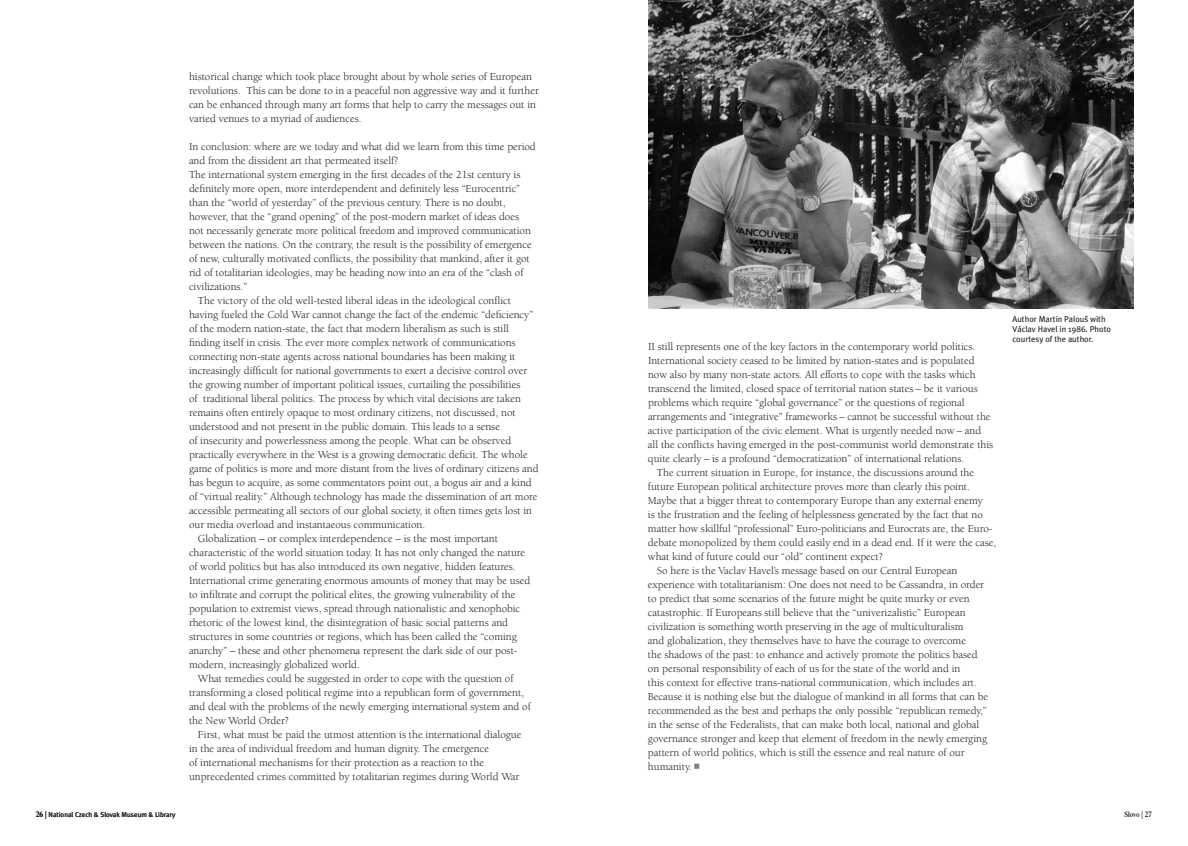
<style>
.page{position:relative;width:1188px;height:846px;background:#fff}
.page>*{position:absolute;margin:0;border:0;box-sizing:border-box;transform-origin:0 0}
.t1{font:11px/14px "Berkeley";letter-spacing:-.005em;color:#231f20}
.t2{font:8.5px/10px "Meta Plus";color:#231f20}
.t3{font:7px "Meta Plus";color:#231f20}
.t4{font:700 condensed 7px "Caslon FB";color:#231f20}
.s1{font-size:10.6px}
.s2{font-family:"Universal Newswith Comm Pi";font-size:20px;color:#808285}
.s3{font-family:"Caslon FB";font-weight:700;font-stretch:condensed}
.s4{font-family:"Berkeley";font-size:10px}
.s5{font-family:"Berkeley";font-weight:400;font-stretch:normal;font-size:10px}
</style>
<div class="page">
<img style="left:648px;top:0;width:486px;height:308px">
<p class="t1" style="left:189px;top:70px;width:351px">historical change which took place brought about by whole series of European revolutions. This can be done to in a peaceful non aggressive way and it further can be enhanced through many art forms that help to carry the messages out in varied venues to a myriad of audiences.</p>
<p class="t1" style="left:189px;top:140px;width:348px">In conclusion: where are we today and what did we learn from this time period</p>
<p class="t1" style="left:189px;top:154px;width:211px">and from the dissident art that permeated itself?</p>
<p class="t1" style="left:189px;top:168px;width:333px">The international system emerging in the first decades of the 21st century is</p>
<p class="t1" style="left:189px;top:182px;width:333px">definitely more open, more interdependent and definitely less “Eurocentric”</p>
<p class="t1" style="left:189px;top:196px;width:318px">than the “world of yesterday” of the previous century. There is no doubt,</p>
<p class="t1" style="left:189px;top:210px;width:332px">however, that the “grand opening” of the post-modern market of ideas does</p>
<p class="t1" style="left:189px;top:224px;width:343px">not necessarily generate more political freedom and improved communication</p>
<p class="t1" style="left:189px;top:238px;width:344px">between the nations. On the contrary, the result is the possibility of emergence</p>
<p class="t1" style="left:189px;top:252px;width:342px">of new, culturally motivated conflicts, the possibility that mankind, after it got</p>
<p class="t1" style="left:189px;top:266px;width:336px">rid of totalitarian ideologies, may be heading now into an era of the “clash of</p>
<p class="t1" style="left:189px;top:280px;width:60px">civilizations.”</p>
<p class="t1" style="left:198px;top:294px;width:315px">The victory of the old well-tested liberal ideas in the ideological conflict</p>
<p class="t1" style="left:189px;top:308px;width:346px">having fueled the Cold War cannot change the fact of the endemic “deficiency”</p>
<p class="t1" style="left:189px;top:322px;width:322px">of the modern nation-state, the fact that modern liberalism as such is still</p>
<p class="t1" style="left:189px;top:336px;width:328px">finding itself in crisis. The ever more complex network of communications</p>
<p class="t1" style="left:189px;top:350px;width:328px">connecting non-state agents across national boundaries has been making it</p>
<p class="t1" style="left:189px;top:364px;width:340px">increasingly difficult for national governments to exert a decisive control over</p>
<p class="t1" style="left:189px;top:378px;width:333px">the growing number of important political issues, curtailing the possibilities</p>
<p class="t1" style="left:189px;top:392px;width:334px">of traditional liberal politics. The process by which vital decisions are taken</p>
<p class="t1" style="left:189px;top:406px;width:328px">remains often entirely opaque to most ordinary citizens, not discussed, not</p>
<p class="t1" style="left:189px;top:420px;width:313px">understood and not present in the public domain. This leads to a sense</p>
<p class="t1" style="left:189px;top:434px;width:324px">of insecurity and powerlessness among the people. What can be observed</p>
<p class="t1" style="left:189px;top:448px;width:340px">practically everywhere in the West is a growing democratic deficit. The whole</p>
<p class="t1" style="left:189px;top:462px;width:351px">game of politics is more and more distant from the lives of ordinary citizens and</p>
<p class="t1" style="left:189px;top:476px;width:344px">has begun to acquire, as some commentators point out, a bogus air and a kind</p>
<p class="t1" style="left:189px;top:490px;width:350px">of “virtual reality.” Although technology has made the dissemination of art more</p>
<p class="t1" style="left:189px;top:504px;width:345px">accessible permeating all sectors of our global society, it often times gets lost in</p>
<p class="t1" style="left:189px;top:518px;width:238px">our media overload and instantaeous communication.</p>
<p class="t1" style="left:198px;top:532px;width:302px">Globalization – or complex interdependence – is the most important</p>
<p class="t1" style="left:189px;top:546px;width:338px">characteristic of the world situation today. It has not only changed the nature</p>
<p class="t1" style="left:189px;top:560px;width:328px">of world politics but has also introduced its own negative, hidden features.</p>
<p class="t1" style="left:189px;top:574px;width:343px">International crime generating enormous amounts of money that may be used</p>
<p class="t1" style="left:189px;top:588px;width:328px">to infiltrate and corrupt the political elites, the growing vulnerability of the</p>
<p class="t1" style="left:189px;top:602px;width:333px">population to extremist views, spread through nationalistic and xenophobic</p>
<p class="t1" style="left:189px;top:616px;width:321px">rhetoric of the lowest kind, the disintegration of basic social patterns and</p>
<p class="t1" style="left:189px;top:630px;width:329px">structures in some countries or regions, which has been called the “coming</p>
<p class="t1" style="left:189px;top:644px;width:330px">anarchy” – these and other phenomena represent the dark side of our post-</p>
<p class="t1" style="left:189px;top:658px;width:172px">modern, increasingly globalized world.</p>
<p class="t1" style="left:198px;top:672px;width:317px">What remedies could be suggested in order to cope with the question of</p>
<p class="t1" style="left:189px;top:686px;width:337px">transforming a closed political regime into a republican form of government,</p>
<p class="t1" style="left:189px;top:700px;width:343px">and deal with the problems of the newly emerging international system and of</p>
<p class="t1" style="left:189px;top:714px;width:101px">the New World Order?</p>
<p class="t1" style="left:198px;top:728px;width:325px">First, what must be paid the utmost attention is the international dialogue</p>
<p class="t1" style="left:189px;top:742px;width:302px">in the area of individual freedom and human dignity. The emergence</p>
<p class="t1" style="left:189px;top:756px;width:297px">of international mechanisms for their protection as a reaction to the</p>
<p class="t1" style="left:189px;top:770px;width:332px">unprecedented crimes committed by totalitarian regimes during World War</p>
<p class="t1" style="left:648px;top:340px;width:329px">II still represents one of the key factors in the contemporary world politics.</p>
<p class="t1" style="left:648px;top:354px;width:328px">International society ceased to be limited by nation-states and is populated</p>
<p class="t1" style="left:648px;top:368px;width:329px">now also by many non-state actors. All efforts to cope with the tasks which</p>
<p class="t1" style="left:648px;top:382px;width:331px">transcend the limited, closed space of territorial nation states <span class="s1">–</span> be it various</p>
<p class="t1" style="left:648px;top:396px;width:318px">problems which require “global governance” or the questions of regional</p>
<p class="t1" style="left:648px;top:410px;width:344px">arrangements and “integrative” frameworks <span class="s1">–</span> cannot be successful without the</p>
<p class="t1" style="left:648px;top:424px;width:335px">active participation of the civic element. What is urgently needed now <span class="s1">–</span> and</p>
<p class="t1" style="left:648px;top:438px;width:347px">all the conflicts having emerged in the post-communist world demonstrate this</p>
<p class="t1" style="left:648px;top:452px;width:318px">quite clearly <span class="s1">–</span> is a profound “democratization” of international relations.</p>
<p class="t1" style="left:657px;top:466px;width:319px">The current situation in Europe, for instance, the discussions around the</p>
<p class="t1" style="left:648px;top:480px;width:324px">future European political architecture proves more than clearly this point.</p>
<p class="t1" style="left:648px;top:494px;width:337px">Maybe that a bigger threat to contemporary Europe than any external enemy</p>
<p class="t1" style="left:648px;top:508px;width:336px">is the frustration and the feeling of helplessness generated by the fact that no</p>
<p class="t1" style="left:648px;top:522px;width:346px">matter how skillful “professional” Euro-politicians and Eurocrats are, the Euro-</p>
<p class="t1" style="left:648px;top:536px;width:350px">debate monopolized by them could easily end in a dead end. If it were the case,</p>
<p class="t1" style="left:648px;top:550px;width:236px">what kind of future could our “old” continent expect?</p>
<p class="t1" style="left:657px;top:564px;width:302px">So here is the Vaclav Havel’s message based on our Central European</p>
<p class="t1" style="left:648px;top:578px;width:338px">experience with totalitarianism: One does not need to be Cassandra, in order</p>
<p class="t1" style="left:648px;top:592px;width:323px">to predict that some scenarios of the future might be quite murky or even</p>
<p class="t1" style="left:648px;top:606px;width:319px">catastrophic. If Europeans still believe that the “univerizalistic” European</p>
<p class="t1" style="left:648px;top:620px;width:317px">civilization is something worth preserving in the age of multiculturalism</p>
<p class="t1" style="left:648px;top:634px;width:320px">and globalization, they themselves have to have the courage to overcome</p>
<p class="t1" style="left:648px;top:648px;width:331px">the shadows of the past: to enhance and actively promote the politics based</p>
<p class="t1" style="left:648px;top:662px;width:314px">on personal responsibility of each of us for the state of the world and in</p>
<p class="t1" style="left:648px;top:676px;width:331px">this context for effective trans-national communication, which includes art.</p>
<p class="t1" style="left:648px;top:690px;width:342px">Because it is nothing else but the dialogue of mankind in all forms that can be</p>
<p class="t1" style="left:648px;top:704px;width:340px">recommended as the best and perhaps the only possible “republican remedy,”</p>
<p class="t1" style="left:648px;top:718px;width:333px">in the sense of the Federalists, that can make both local, national and global</p>
<p class="t1" style="left:648px;top:732px;width:341px">governance stronger and keep that element of freedom in the newly emerging</p>
<p class="t1" style="left:648px;top:746px;width:318px">pattern of world politics, which is still the essence and real nature of our</p>
<p class="t1" style="left:648px;top:760px;width:53px">humanity. <span class="s2">b</span></p>
<p class="t2" style="left:1012px;top:314px;width:100px">Author Martin Palous˘ with<br>Václav Havel in 1986. Photo courtesy of the author.</p>
<p class="t3" style="left:36px;top:811px;width:141px"><span class="s3">26</span> <span class="s4">|</span> National Czech &amp; Slovak Museum &amp; Library</p>
<p class="t4" style="left:1125px;top:811px;width:29px">Slovo <span class="s5">|</span> 27</p>
</div>
